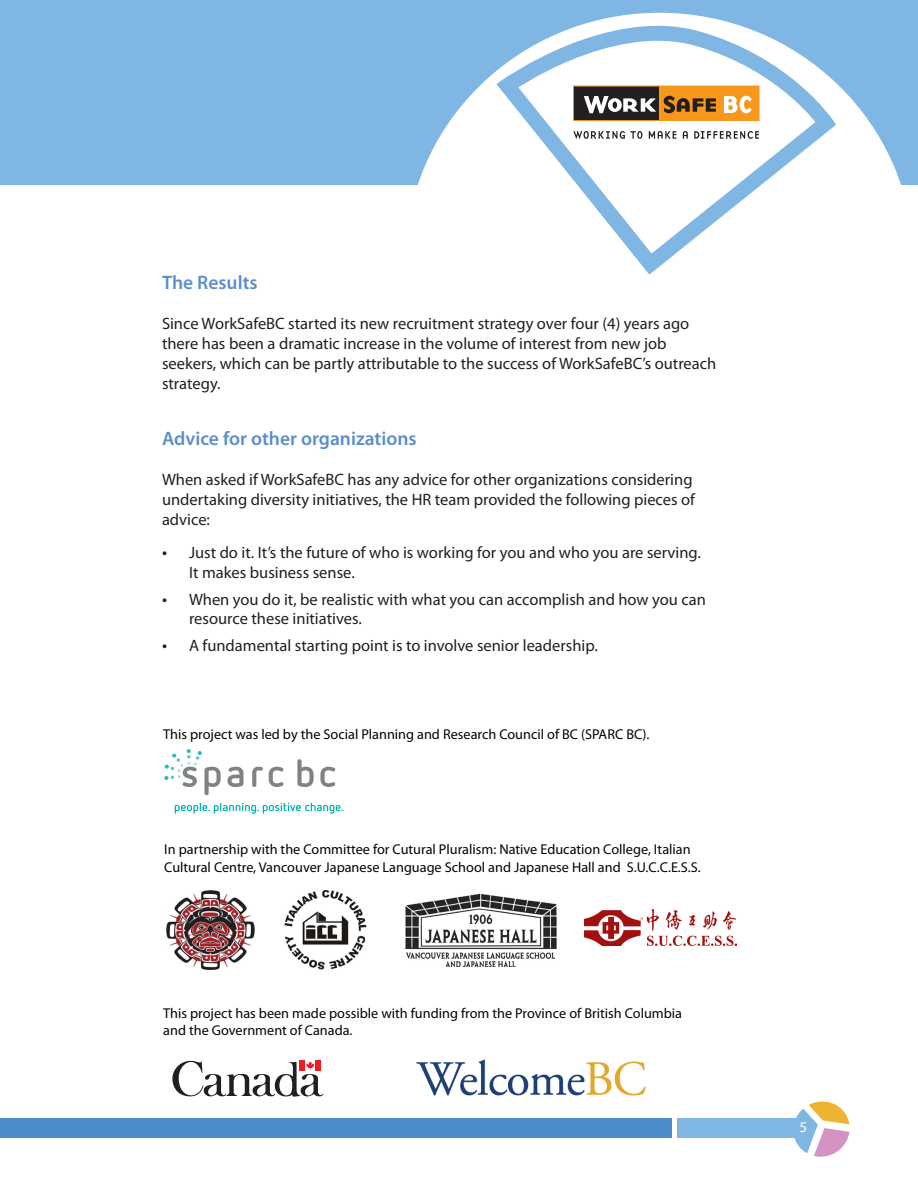
<style>
.page{position:relative;width:918px;height:1188px;background:#fff}
.page>*{position:absolute;margin:0;border:0;box-sizing:border-box;transform-origin:0 0}
.t1{font:600 19.5px "Myriad Pro";color:#5e8eca}
.t2{font:16.5px/19.8px "Myriad Pro";color:#231f20}
.t3{font:15px "Myriad Pro";color:#fff}
.t4{font:14.25px/17.1px "Myriad Pro";color:#040503}
.s1{font-size:18px}
</style>
<div class="page">
<div style="left:0;top:1118px;width:672px;height:19px;background:#4b8cca"></div>
<div style="left:0;top:0;width:918px;height:185px;background:#80b6e3"></div>
<svg style="left:417px;top:74px;width:484px;height:111px;fill:#fff"></svg>
<svg style="left:492px;top:12px;width:349px;height:263px"></svg>
<svg style="left:745px;top:1101px;width:105px;height:56px"></svg>
<div style="left:678px;top:1118px;width:126px;height:19px;background:#80b6e3"></div>
<div style="left:574px;top:86px;width:85px;height:35px;background:#231f20"></div>
<div style="left:659px;top:86px;width:100px;height:35px;background:#f7981d"></div>
<svg style="left:584px;top:96px;width:72px;height:17px"></svg>
<svg style="left:664px;top:96px;width:52px;height:17px"></svg>
<svg style="left:724px;top:96px;width:28px;height:17px"></svg>
<svg style="left:574px;top:131px;width:68px;height:8px"></svg>
<svg style="left:649px;top:131px;width:27px;height:8px"></svg>
<svg style="left:683px;top:131px;width:5px;height:8px"></svg>
<svg style="left:694px;top:131px;width:65px;height:8px"></svg>
<div style="left:573px;top:86px;width:186px;height:35px;border:1px solid #f7981d"></div>
<div style="left:300px;top:1060px;width:5px;height:11px;background:#ee1d23"></div>
<div style="left:316px;top:1060px;width:5px;height:11px;background:#ee1d23"></div>
<svg style="left:172px;top:1061px;width:151px;height:36px"></svg>
<img style="left:416px;top:1059px;width:230px;height:37px">
<svg style="left:175px;top:803px;width:168px;height:11px"></svg>
<svg style="left:227px;top:767px;width:17px;height:20px"></svg>
<svg style="left:252px;top:767px;width:11px;height:20px"></svg>
<svg style="left:269px;top:767px;width:15px;height:20px"></svg>
<svg style="left:297px;top:759px;width:17px;height:28px"></svg>
<svg style="left:320px;top:767px;width:15px;height:20px"></svg>
<svg style="left:164px;top:749px;width:57px;height:46px"></svg>
<img style="left:167px;top:891px;width:88px;height:78px">
<img style="left:585px;top:910px;width:151px;height:36px">
<img style="left:285px;top:890px;width:82px;height:80px">
<img style="left:405px;top:893px;width:152px;height:73px">
<p class="t1" style="left:162px;top:270px;width:97px">The Results</p>
<p class="t2" style="left:162px;top:314px;width:556px">Since WorkSafeBC started its new recruitment strategy over four (4) years ago there has been a dramatic increase in the volume of interest from new job seekers, which can be partly attributable to the success of WorkSafeBC’s outreach strategy.</p>
<p class="t1" style="left:162px;top:426px;width:256px">Advice for other organizations</p>
<p class="t2" style="left:162px;top:470px;width:535px">When asked if WorkSafeBC has any advice for other organizations considering undertaking diversity initiatives, the HR team provided the following pieces of advice:</p>
<p class="t2" style="left:189px;top:543px;width:513px;text-indent:-27px"><span class="s1">•</span> Just do it. It’s the future of who is working for you and who you are serving.<br>It makes business sense.</p>
<p class="t2" style="left:189px;top:589px;width:518px;text-indent:-27px"><span class="s1">•</span> When you do it, be realistic with what you can accomplish and how you can resource these initiatives.</p>
<p class="t2" style="left:162px;top:635px;width:437px"><span class="s1">•</span> A fundamental starting point is to involve senior leadership.</p>
<p class="t4" style="left:163px;top:725px;width:488px">This project was led by the Social Planning and Research Council of BC (SPARC BC).</p>
<p class="t4" style="left:164px;top:841px;width:538px">In partnership with the Committee for Cutural Pluralism: Native Education College, Italian<br>Cultural Centre, Vancouver Japanese Language School and Japanese Hall and S.U.C.C.E.S.S.</p>
<p class="t4" style="left:163px;top:1004px;width:520px">This project has been made possible with funding from the Province of British Columbia and the Government of Canada.</p>
<p class="t3" style="left:800px;top:1118px;width:9px">5</p>
</div>
